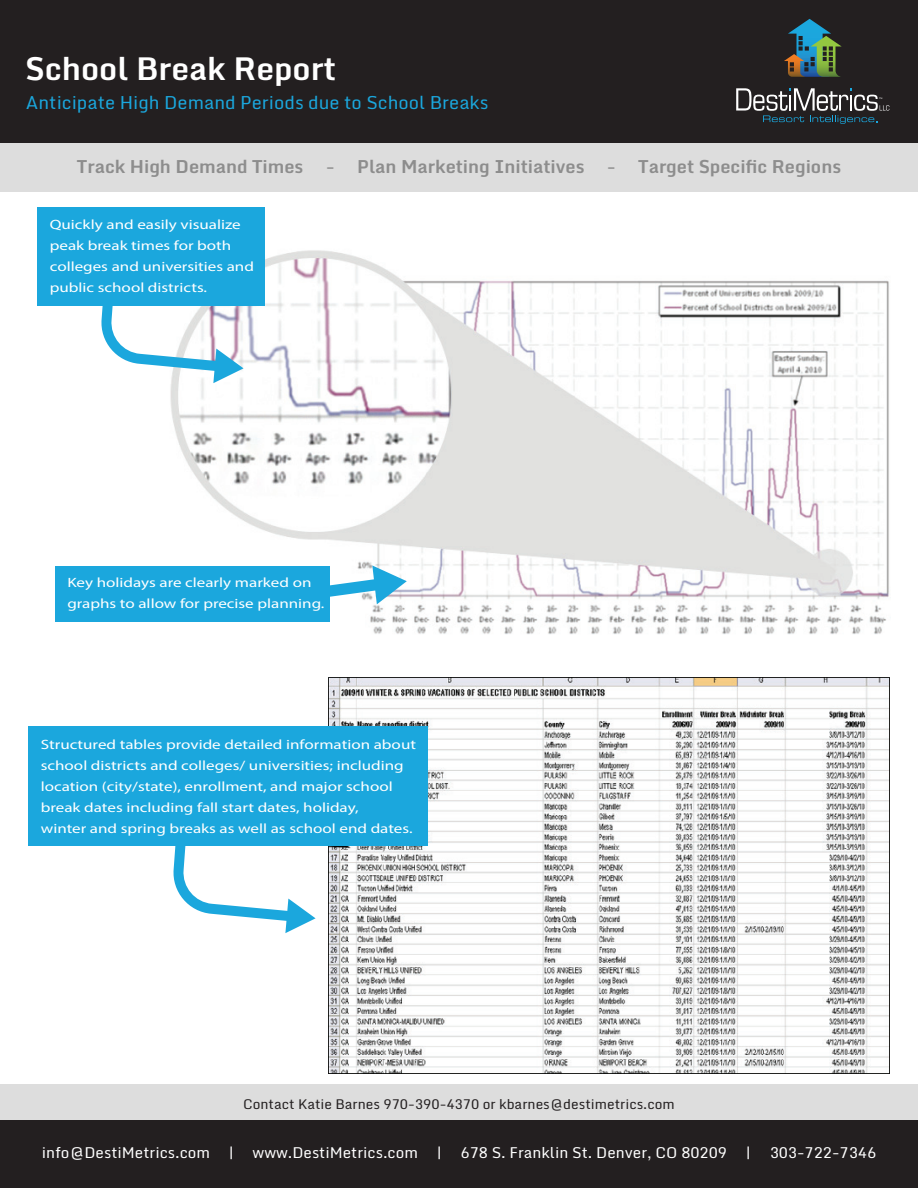
<style>
.page{position:relative;width:918px;height:1188px;background:#fff}
.page>*{position:absolute;margin:0;border:0;box-sizing:border-box;transform-origin:0 0}
.t1{font:700 31.5px "Monda";color:#fff}
.t2{font:700 18px "Monda";color:#8d8d8d}
.t3{font:18px "Monda";color:#1ba7dd}
.t4{font:15px "Monda";color:#fff}
.t5{font:13.5px/21px "Myriad Pro";color:#fff;scale:1.26 1}
.t6{font:13.5px "Monda";color:#231f20}
</style>
<div class="page">
<div style="left:0;top:140px;width:918px;height:51px;background:#ddd"></div>
<div style="left:0;top:1084px;width:918px;height:40px;background:#ddd"></div>
<div style="left:0;top:0;width:918px;height:143px;background:#231f20"></div>
<div style="left:0;top:1120px;width:918px;height:68px;background:#231f20"></div>
<svg style="left:736px;top:88px;width:153px;height:36px"></svg>
<svg style="left:784px;top:19px;width:58px;height:58px"></svg>
<img style="left:328px;top:677px;width:562px;height:397px">
<img style="left:170px;top:243px;width:719px;height:391px">
<svg style="left:100px;top:305px;width:144px;height:78px"></svg>
<div style="left:37px;top:207px;width:227px;height:98px;background:#1ba7dd"></div>
<svg style="left:173px;top:846px;width:143px;height:87px"></svg>
<div style="left:28px;top:726px;width:400px;height:120px;background:#1ba7dd"></div>
<svg style="left:330px;top:566px;width:77px;height:38px"></svg>
<div style="left:56px;top:566px;width:274px;height:56px;background:#1ba7dd"></div>
<h1 class="t1" style="left:25px;top:42px;width:312px">School Break Report</h1>
<h2 class="t3" style="left:26px;top:91px;width:464px">Anticipate High Demand Periods due to School Breaks</h2>
<h2 class="t2" style="left:77px;top:152px;width:228px">Track High Demand Times</h2>
<h2 class="t2" style="left:326px;top:152px;width:260px">- Plan Marketing Initiatives</h2>
<h2 class="t2" style="left:607px;top:152px;width:235px">- Target Specific Regions</h2>
<p class="t5" style="left:50px;top:214px;width:164px">Quickly and easily visualize peak break times for both colleges and universities and public school districts.</p>
<p class="t5" style="left:67px;top:572px;width:206px">Key holidays are clearly marked on graphs to allow for precise planning.</p>
<p class="t5" style="left:41px;top:734px;width:299px">Structured tables provide detailed information about school districts and colleges/ universities; including location (city/state), enrollment, and major school break dates including fall start dates, holiday,<br>winter and spring breaks as well as school end dates.</p>
<p class="t6" style="left:243px;top:1095px;width:433px">Contact Katie Barnes 970-390-4370 or kbarnes@destimetrics.com</p>
<p class="t4" style="left:42px;top:1143px;width:170px">info@DestiMetrics.com</p>
<p class="t4" style="left:229px;top:1143px;width:7px">|</p>
<p class="t4" style="left:253px;top:1143px;width:167px">www.DestiMetrics.com</p>
<p class="t4" style="left:437px;top:1143px;width:7px">|</p>
<p class="t4" style="left:461px;top:1143px;width:268px">678 S. Franklin St. Denver, CO 80209</p>
<p class="t4" style="left:746px;top:1143px;width:132px">| 303-722-7346</p>
</div>
